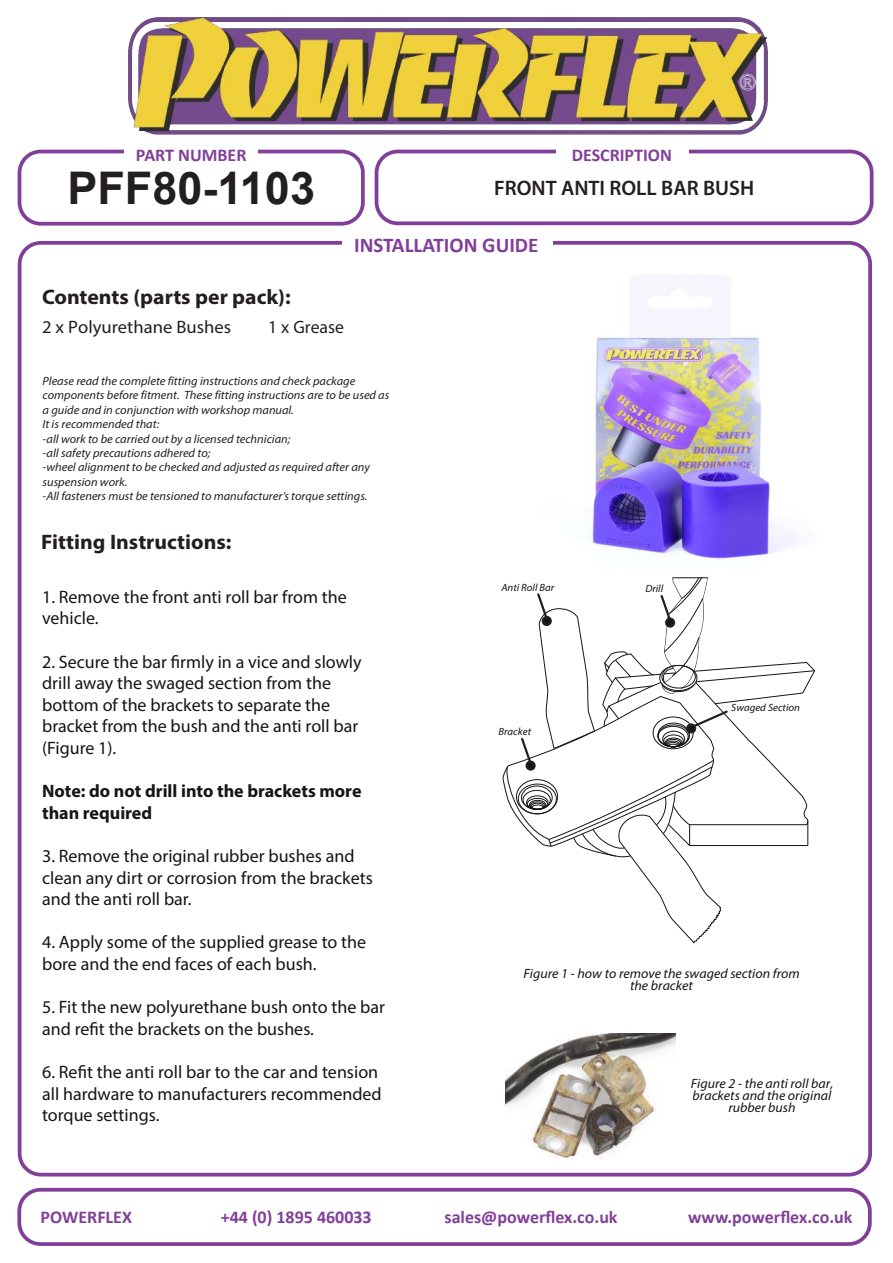
<style>
.page{position:relative;width:893px;height:1263px;background:#fff}
.page>*{position:absolute;margin:0;border:0;box-sizing:border-box;transform-origin:0 0}
.t1{font:700 45px "Arial";color:#241f1f}
.t2{font:700 21px "Myriad Pro";color:#241f1f}
.t3{font:600 21px "Myriad Pro";color:#241f1f}
.t4{font:700 21px "Calibri";color:#823f99}
.t5{font:18px/21.6px "Myriad Pro";color:#141515}
.t6{font:700 18px "Calibri";color:#823f99}
.t7{font:700 18px/21.6px "Myriad Pro";color:#141515}
.t8{font:18px "Myriad Pro";color:#241f1f}
.t9{font:italic 13.5px/12px "Myriad Pro";color:#141515;text-align:center}
.t10{font:italic 12px/14.4px "Myriad Pro";color:#241f1f}
.t11{font:italic 10.5px "Myriad Pro";color:#141515}
</style>
<div class="page">
<div style="left:18px;top:241px;width:854px;height:935px;border:4px solid #823f99;border-radius:21px"></div>
<div style="left:375px;top:150px;width:498px;height:75px;border:4px solid #823f99;border-radius:21px"></div>
<div style="left:18px;top:150px;width:347px;height:76px;border:4px solid #823f99;border-radius:21px"></div>
<img style="left:128px;top:18px;width:639px;height:117px">
<div style="left:124px;top:147px;width:134px;height:9px;background:#fff"></div>
<div style="left:556px;top:147px;width:132px;height:9px;background:#fff"></div>
<div style="left:342px;top:235px;width:210px;height:15px;background:#fff"></div>
<div style="left:17px;top:1188px;width:855px;height:58px;border:4px solid #823f99;border-radius:21px"></div>
<img style="left:590px;top:276px;width:207px;height:286px">
<svg style="left:502px;top:577px;width:313px;height:367px"></svg>
<img style="left:506px;top:1033px;width:169px;height:125px">
<p class="t6" style="left:136px;top:147px;width:112px">PART NUMBER</p>
<p class="t6" style="left:572px;top:147px;width:102px">DESCRIPTION</p>
<h1 class="t1" style="left:67px;top:171px;width:249px">PFF80-1103</h1>
<p class="t3" style="left:494px;top:179px;width:262px">FRONT ANTI ROLL BAR BUSH</p>
<p class="t4" style="left:354px;top:236px;width:186px">INSTALLATION GUIDE</p>
<p class="t2" style="left:42px;top:288px;width:250px">Contents (parts per pack):</p>
<p class="t8" style="left:42px;top:320px;width:191px">2 x Polyurethane Bushes</p>
<p class="t8" style="left:268px;top:320px;width:77px">1 x Grease</p>
<p class="t10" style="left:43px;top:375px;width:348px">Please read the complete fitting instructions and check package components before fitment. These fitting instructions are to be used as a guide and in conjunction with workshop manual.<br>It is recommended that:<br>-all work to be carried out by a licensed technician;<br>-all safety precautions adhered to;<br>-wheel alignment to be checked and adjusted as required after any suspension work.<br>-All fasteners must be tensioned to manufacturer’s torque settings.</p>
<p class="t2" style="left:41px;top:533px;width:192px">Fitting Instructions:</p>
<p class="t5" style="left:42px;top:587px;width:306px">1. Remove the front anti roll bar from the vehicle.</p>
<p class="t5" style="left:42px;top:652px;width:321px">2. Secure the bar firmly in a vice and slowly drill away the swaged section from the bottom of the brackets to separate the bracket from the bush and the anti roll bar (Figure 1).</p>
<p class="t7" style="left:42px;top:782px;width:321px">Note: do not drill into the brackets more than required</p>
<p class="t5" style="left:42px;top:847px;width:332px">3. Remove the original rubber bushes and clean any dirt or corrosion from the brackets and the anti roll bar.</p>
<p class="t5" style="left:42px;top:933px;width:326px">4. Apply some of the supplied grease to the bore and the end faces of each bush.</p>
<p class="t5" style="left:42px;top:998px;width:344px">5. Fit the new polyurethane bush onto the bar and refit the brackets on the bushes.</p>
<p class="t5" style="left:42px;top:1063px;width:341px">6. Refit the anti roll bar to the car and tension all hardware to manufacturers recommended torque settings.</p>
<p class="t11" style="left:501px;top:583px;width:55px">Anti Roll Bar</p>
<p class="t11" style="left:498px;top:727px;width:34px">Bracket</p>
<p class="t11" style="left:645px;top:584px;width:19px">Drill</p>
<p class="t11" style="left:731px;top:704px;width:70px">Swaged Section</p>
<p class="t9" style="left:523px;top:969px;width:278px">Figure 1 - how to remove the swaged section from the bracket</p>
<p class="t9" style="left:691px;top:1079px;width:144px">Figure 2 - the anti roll bar, brackets and the original rubber bush</p>
<p class="t6" style="left:41px;top:1209px;width:93px">POWERFLEX</p>
<p class="t6" style="left:221px;top:1209px;width:152px">+44 (0) 1895 460033</p>
<p class="t6" style="left:444px;top:1209px;width:175px">sales@powerflex.co.uk</p>
<p class="t6" style="left:688px;top:1209px;width:166px">www.powerflex.co.uk</p>
</div>
